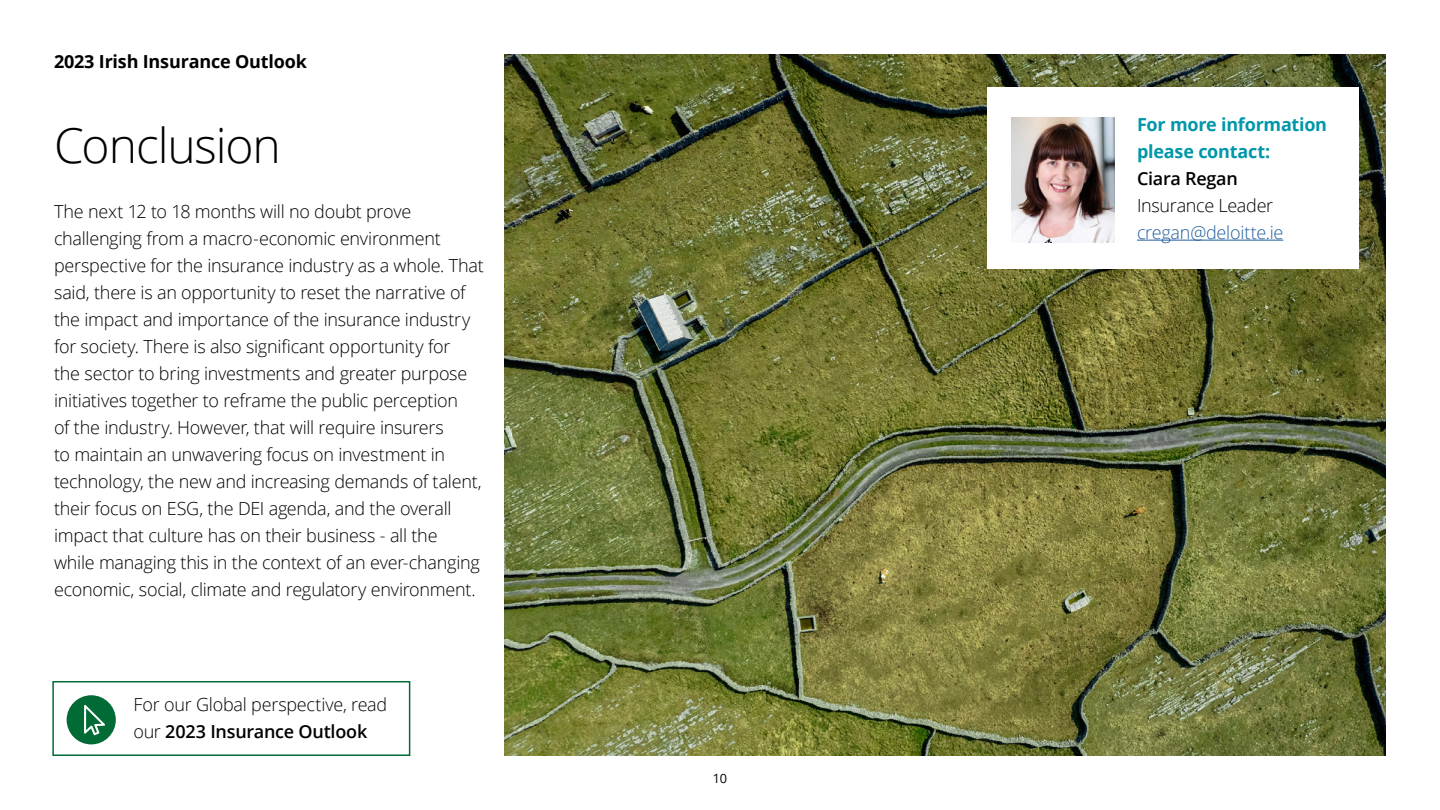
<style>
.page{position:relative;width:1440px;height:810px;background:#fff}
.page>*{position:absolute;margin:0;border:0;box-sizing:border-box;transform-origin:0 0}
.t1{font:300 48px "Open Sans";letter-spacing:-.025em;color:#000}
.t2{font:300 18px/27px "Open Sans";letter-spacing:-.015em;color:#000}
.t3{font:700 18px/27px "Open Sans";letter-spacing:-.015em;color:#0097a9}
.t4{font:700 18px "Open Sans";letter-spacing:-.01em;color:#000}
.t5{font:300 18px "Open Sans";letter-spacing:-.015em;color:#215e9e}
.t6{font:600 18px "Open Sans";letter-spacing:-.015em;color:#000}
.t7{font:12.75px "Open Sans";color:#000}
.s1{font-weight:600}
</style>
<div class="page">
<img style="left:505px;top:54px;width:881px;height:702px">
<div style="left:987px;top:87px;width:372px;height:182px;background:#fff"></div>
<hr style="left:1137px;top:240px;width:146px;height:1px;background:#215e9e">
<img style="left:1011px;top:117px;width:104px;height:126px">
<div style="left:52px;top:681px;width:358px;height:75px;border:2px solid #006b35"></div>
<svg style="left:67px;top:695px;width:49px;height:49px"></svg>
<p class="t4" style="left:54px;top:49px;width:254px">2023 Irish Insurance Outlook</p>
<h1 class="t1" style="left:54px;top:113px;width:228px">Conclusion</h1>
<p class="t3" style="left:1137px;top:110px;width:192px">For more information please contact:</p>
<p class="t6" style="left:1137px;top:166px;width:102px">Ciara Regan</p>
<p class="t2" style="left:1137px;top:191px;width:138px">Insurance Leader</p>
<p class="t5" style="left:1137px;top:220px;width:148px">cregan@deloitte.ie</p>
<p class="t2" style="left:54px;top:197px;width:431px">The next 12 to 18 months will no doubt prove challenging from a macro-economic environment perspective for the insurance industry as a whole. That said, there is an opportunity to reset the narrative of the impact and importance of the insurance industry for society. There is also significant opportunity for<br>the sector to bring investments and greater purpose initiatives together to reframe the public perception<br>of the industry. However, that will require insurers<br>to maintain an unwavering focus on investment in technology, the new and increasing demands of talent, their focus on ESG, the DEI agenda, and the overall impact that culture has on their business - all the<br>while managing this in the context of an ever-changing economic, social, climate and regulatory environment.</p>
<p class="t2" style="left:133px;top:691px;width:255px">For our Global perspective, read our <span class="s1">2023 Insurance Outlook</span></p>
<p class="t7" style="left:713px;top:770px;width:16px">10</p>
</div>
